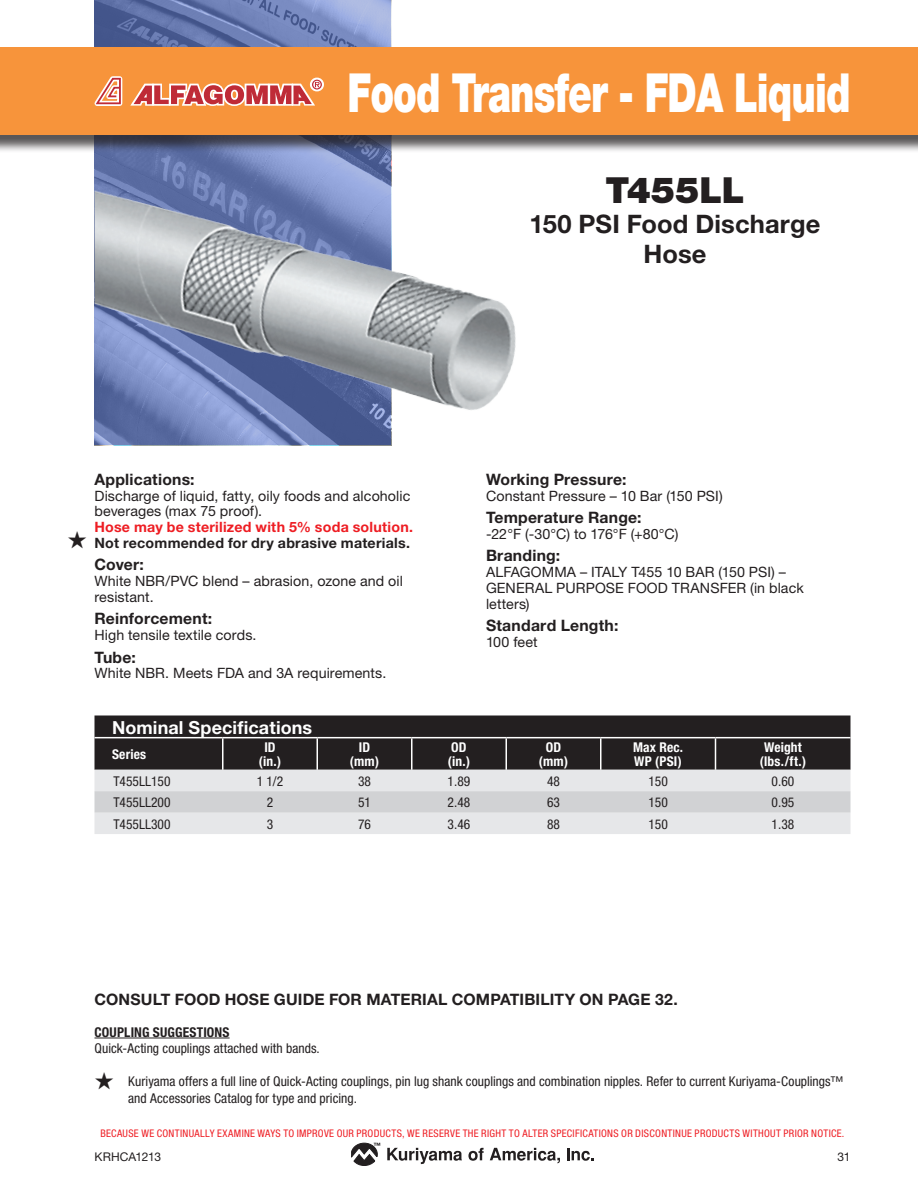
<style>
.page{position:relative;width:918px;height:1188px;background:#fff}
.page>*{position:absolute;margin:0;border:0;box-sizing:border-box;transform-origin:0 0}
.t1{font:900 54px "Helvetica Neue";letter-spacing:-.025em;color:#fff;scale:.7 1}
.t2{font:900 36px "Helvetica Neue";letter-spacing:.005em;color:#231f20}
.t3{font:700 25.5px/30px "Helvetica Neue";letter-spacing:.005em;color:#231f20;text-align:center}
.t4{font:700 18px "Helvetica Neue";letter-spacing:.005em;color:#fff}
.t5{font:700 15.75px "Helvetica Neue";letter-spacing:.01em;color:#231f20}
.t6{font:14.25px/15.8px "Helvetica Neue";letter-spacing:.005em;color:#231f20}
.t7{font:700 14.25px "Helvetica Neue";letter-spacing:.015em;color:#ee1d23}
.t8{font:700 14.25px "Helvetica Neue";letter-spacing:.015em;color:#231f20}
.t9{font:condensed 13.5px/16.5px "Helvetica Neue";color:#231f20}
.t10{font:700 condensed 13.5px/13.5px "Helvetica Neue";letter-spacing:.01em;color:#fff;text-align:center}
.t11{font:700 condensed 13.5px "Helvetica Neue";letter-spacing:.015em;color:#231f20}
.t12{font:12px "Helvetica Neue";letter-spacing:-.02em;color:#231f20}
.t13{font:condensed 10.5px "Helvetica Neue";letter-spacing:.03em;color:#ee1d23}
.t14{font:700 7.35px "Helvetica Neue";color:#231f20}
</style>
<div class="page">
<img style="left:94px;top:0;width:298px;height:446px">
<svg style="left:351px;top:1143px;width:27px;height:23px"></svg>
<svg style="left:387px;top:1148px;width:75px;height:16px"></svg>
<svg style="left:468px;top:1148px;width:16px;height:13px"></svg>
<svg style="left:490px;top:1148px;width:70px;height:15px"></svg>
<svg style="left:567px;top:1148px;width:27px;height:13px"></svg>
<hr style="left:94px;top:1038px;width:136px;height:1px;background:#231f20">
<svg style="left:94px;top:716px;width:756px;height:54px;background:#282425"></svg>
<div style="left:94px;top:770px;width:756px;height:64px;background:#e6e7e9"></div>
<div style="left:94px;top:791px;width:756px;height:22px;background:#d1d2d4"></div>
<hr style="left:715px;top:738px;width:1px;height:32px;background:#fff">
<hr style="left:600px;top:738px;width:2px;height:32px;background:#fff">
<hr style="left:222px;top:738px;width:2px;height:32px;background:#fff">
<hr style="left:316px;top:738px;width:2px;height:32px;background:#fff">
<hr style="left:411px;top:738px;width:1px;height:32px;background:#fff">
<hr style="left:506px;top:738px;width:1px;height:32px;background:#fff">
<hr style="left:94px;top:737px;width:129px;height:1px;background:#fff">
<hr style="left:223px;top:737px;width:94px;height:1px;background:#fff">
<hr style="left:317px;top:737px;width:95px;height:1px;background:#fff">
<hr style="left:412px;top:737px;width:94px;height:1px;background:#fff">
<hr style="left:506px;top:737px;width:95px;height:1px;background:#fff">
<hr style="left:601px;top:737px;width:115px;height:1px;background:#fff">
<hr style="left:716px;top:737px;width:134px;height:1px;background:#fff">
<img style="left:94px;top:171px;width:422px;height:247px">
<div style="left:0;top:50px;width:918px;height:104px;background:#231f20;opacity:.75"></div>
<div style="left:0;top:47px;width:918px;height:88px;background:#f7943b"></div>
<div style="left:310px;top:78px;width:14px;height:13px;border:8px solid #fff;border-radius:50%"></div>
<svg style="left:94px;top:76px;width:228px;height:30px"></svg>
<h1 class="t1" style="left:348px;top:60px;width:720px">Food Transfer - FDA Liquid</h1>
<h2 class="t2" style="left:606px;top:169px;width:140px">T455LL</h2>
<h3 class="t3" style="left:530px;top:208px;width:292px">150 PSI Food Discharge<br>Hose</h3>
<p class="t5" style="left:94px;top:469px;width:102px">Applications:</p>
<p class="t6" style="left:94px;top:487px;width:317px">Discharge of liquid, fatty, oily foods and alcoholic beverages (max 75 proof).</p>
<p class="t7" style="left:94px;top:518px;width:320px">Hose may be sterilized with 5% soda solution.</p>
<p class="t8" style="left:94px;top:534px;width:317px">Not recommended for dry abrasive materials.</p>
<p class="t5" style="left:94px;top:555px;width:51px">Cover:</p>
<p class="t6" style="left:94px;top:573px;width:310px">White NBR/PVC blend – abrasion, ozone and oil resistant.</p>
<p class="t5" style="left:94px;top:609px;width:119px">Reinforcement:</p>
<p class="t6" style="left:94px;top:627px;width:164px">High tensile textile cords.</p>
<p class="t5" style="left:94px;top:647px;width:43px">Tube:</p>
<p class="t6" style="left:94px;top:665px;width:293px">White NBR. Meets FDA and 3A requirements.</p>
<p class="t5" style="left:486px;top:469px;width:142px">Working Pressure:</p>
<p class="t6" style="left:486px;top:487px;width:238px">Constant Pressure – 10 Bar (150 PSI)</p>
<p class="t5" style="left:486px;top:508px;width:157px">Temperature Range:</p>
<p class="t6" style="left:486px;top:526px;width:194px">-22°F (-30°C) to 176°F (+80°C)</p>
<p class="t5" style="left:486px;top:546px;width:76px">Branding:</p>
<p class="t6" style="left:486px;top:564px;width:319px">ALFAGOMMA – ITALY T455 10 BAR (150 PSI) –<br>GENERAL PURPOSE FOOD TRANSFER (in black letters)</p>
<p class="t5" style="left:486px;top:616px;width:134px">Standard Length:</p>
<p class="t6" style="left:486px;top:634px;width:53px">100 feet</p>
<p class="t4" style="left:112px;top:716px;width:202px">Nominal Specifications</p>
<p class="t10" style="left:112px;top:747px;width:36px">Series</p>
<p class="t10" style="left:259px;top:740px;width:24px">ID (in.)</p>
<p class="t10" style="left:350px;top:740px;width:31px">ID (mm)</p>
<p class="t10" style="left:448px;top:740px;width:24px;text-align:left">OD (in.)</p>
<p class="t10" style="left:539px;top:740px;width:31px">OD (mm)</p>
<p class="t10" style="left:633px;top:740px;width:51px;text-align:left">Max Rec.<br>WP (PSI)</p>
<p class="t10" style="left:760px;top:740px;width:48px">Weight (lbs./ft.)</p>
<p class="t9" style="left:113px;top:773px;width:59px">T455LL150</p>
<p class="t9" style="left:257px;top:773px;width:28px">1 1/2</p>
<p class="t9" style="left:358px;top:773px;width:14px">38</p>
<p class="t9" style="left:448px;top:773px;width:24px">1.89</p>
<p class="t9" style="left:547px;top:773px;width:14px">48</p>
<p class="t9" style="left:648px;top:773px;width:21px">150</p>
<p class="t9" style="left:772px;top:773px;width:24px">0.60</p>
<p class="t9" style="left:113px;top:794px;width:59px">T455LL200</p>
<p class="t9" style="left:267px;top:794px;width:8px">2</p>
<p class="t9" style="left:358px;top:794px;width:14px">51</p>
<p class="t9" style="left:448px;top:794px;width:24px">2.48</p>
<p class="t9" style="left:547px;top:794px;width:14px">63</p>
<p class="t9" style="left:648px;top:794px;width:21px">150</p>
<p class="t9" style="left:772px;top:794px;width:24px">0.95</p>
<p class="t9" style="left:113px;top:816px;width:59px">T455LL300</p>
<p class="t9" style="left:267px;top:816px;width:8px">3</p>
<p class="t9" style="left:358px;top:816px;width:14px">76</p>
<p class="t9" style="left:448px;top:816px;width:24px">3.46</p>
<p class="t9" style="left:547px;top:816px;width:14px">88</p>
<p class="t9" style="left:648px;top:816px;width:21px">150</p>
<p class="t9" style="left:772px;top:816px;width:24px">1.38</p>
<p class="t5" style="left:94px;top:989px;width:585px">CONSULT FOOD HOSE GUIDE FOR MATERIAL COMPATIBILITY ON PAGE 32.</p>
<p class="t11" style="left:94px;top:1024px;width:137px">COUPLING SUGGESTIONS</p>
<p class="t9" style="left:94px;top:1040px;width:227px">Quick-Acting couplings attached with bands.</p>
<p class="t9" style="left:128px;top:1073px;width:717px;text-indent:-34px">★ Kuriyama offers a full line of Quick-Acting couplings, pin lug shank couplings and combination nipples. Refer to current Kuriyama-Couplings™ and Accessories Catalog for type and pricing.</p>
<p class="t13" style="left:100px;top:1127px;width:13px">Because</p>
<p class="t13" style="left:141px;top:1127px;width:22px">we continuall</p>
<p class="t13" style="left:210px;top:1127px;width:14px">y examine</p>
<p class="t13" style="left:258px;top:1127px;width:117px">waysto improveou r products</p>
<p class="t13" style="left:402px;top:1127px;width:67px">, we reserve the</p>
<p class="t13" style="left:481px;top:1127px;width:12px">right</p>
<p class="t13" style="left:509px;top:1127px;width:20px">to alte</p>
<p class="t13" style="left:543px;top:1127px;width:14px">r specifications</p>
<p class="t13" style="left:621px;top:1127px;width:128px">OR DISCONTINUE PRODUCTS without</p>
<p class="t13" style="left:784px;top:1127px;width:34px">prior notice</p>
<p class="t13" style="left:842px;top:1127px;width:4px">.</p>
<p class="t12" style="left:94px;top:1150px;width:68px">KRHCA1213</p>
<p class="t12" style="left:837px;top:1150px;width:15px">31</p>
<p class="t14" style="left:373px;top:1141px;width:9px">™</p>
</div>
